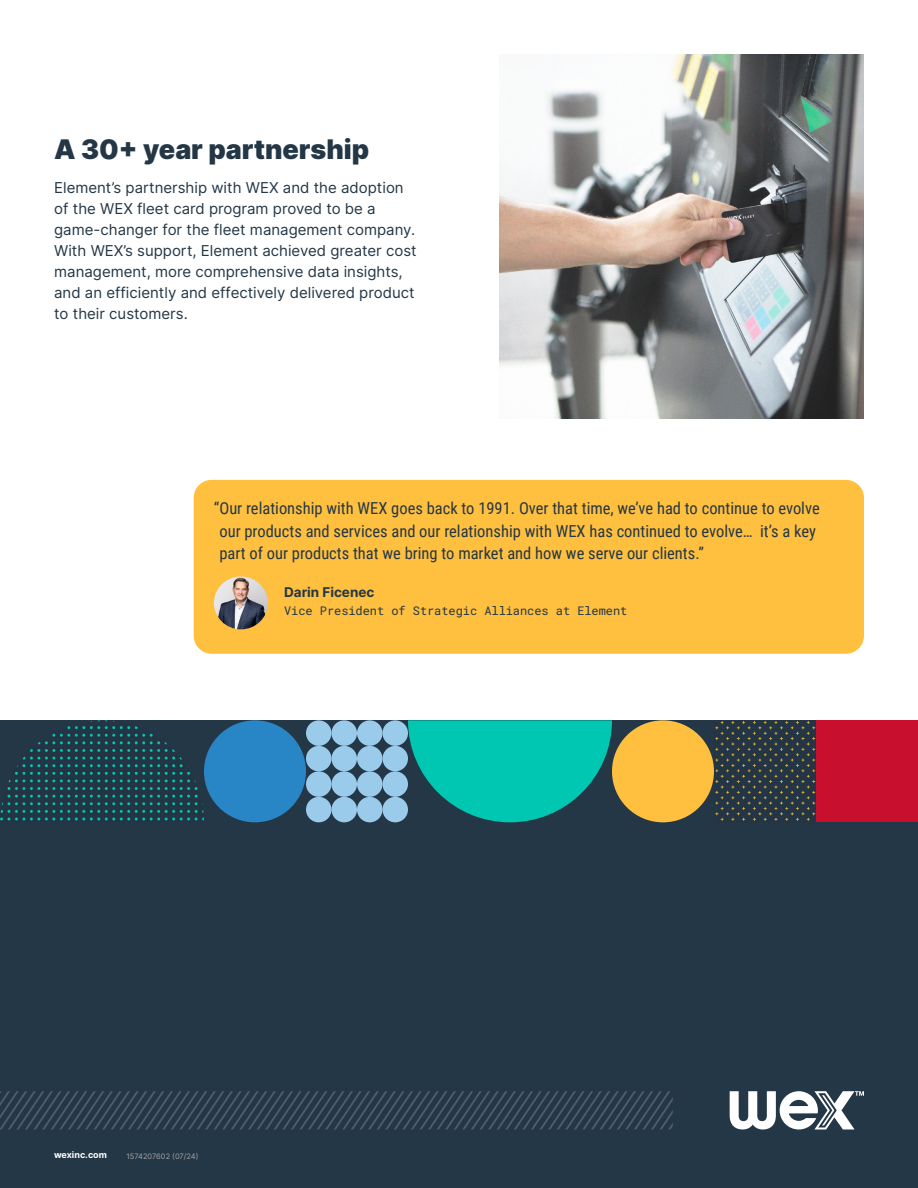
<style>
.page{position:relative;width:918px;height:1188px;background:#fff}
.page>*{position:absolute;margin:0;border:0;box-sizing:border-box;transform-origin:0 0}
.t1{font:900 27px "Inter";color:#243746}
.t2{font:16.5px/22.5px "Roboto Condensed";color:#243746}
.t3{font:15px/21px "Inter";color:#243746}
.t4{font:700 13.5px "Inter";color:#243746}
.t5{font:12px "Roboto Mono";letter-spacing:-.005em;color:#243746}
.t6{font:700 9px "Inter";color:#fff}
.t7{font:7.5px "Inter";color:#a7a4a4}
</style>
<div class="page">
<div style="left:0;top:720px;width:918px;height:468px;background:#243746"></div>
<svg style="left:0;top:1091px;width:673px;height:39px"></svg>
<svg style="left:730px;top:1091px;width:134px;height:39px"></svg>
<div style="left:306px;top:720px;width:26px;height:26px;background:#9bcbeb;border-radius:50%"></div>
<div style="left:332px;top:720px;width:25px;height:26px;background:#9bcbeb;border-radius:50%"></div>
<div style="left:357px;top:720px;width:25px;height:26px;background:#9bcbeb;border-radius:50%"></div>
<div style="left:382px;top:720px;width:26px;height:26px;background:#9bcbeb;border-radius:50%"></div>
<div style="left:306px;top:746px;width:26px;height:25px;background:#9bcbeb;border-radius:50%"></div>
<div style="left:332px;top:746px;width:25px;height:25px;background:#9bcbeb;border-radius:50%"></div>
<div style="left:357px;top:746px;width:25px;height:25px;background:#9bcbeb;border-radius:50%"></div>
<div style="left:382px;top:746px;width:26px;height:25px;background:#9bcbeb;border-radius:50%"></div>
<div style="left:306px;top:771px;width:26px;height:26px;background:#9bcbeb;border-radius:50%"></div>
<div style="left:332px;top:771px;width:25px;height:26px;background:#9bcbeb;border-radius:50%"></div>
<div style="left:357px;top:771px;width:25px;height:26px;background:#9bcbeb;border-radius:50%"></div>
<div style="left:382px;top:771px;width:26px;height:26px;background:#9bcbeb;border-radius:50%"></div>
<div style="left:306px;top:797px;width:26px;height:25px;background:#9bcbeb;border-radius:50%"></div>
<div style="left:332px;top:797px;width:25px;height:25px;background:#9bcbeb;border-radius:50%"></div>
<div style="left:357px;top:797px;width:25px;height:25px;background:#9bcbeb;border-radius:50%"></div>
<div style="left:382px;top:797px;width:26px;height:25px;background:#9bcbeb;border-radius:50%"></div>
<div style="left:204px;top:720px;width:102px;height:102px;background:#2886c6;border-radius:50%"></div>
<img style="left:0;top:721px;width:204px;height:100px">
<div style="left:612px;top:720px;width:102px;height:102px;background:#ffbf3f;border-radius:50%"></div>
<svg style="left:408px;top:720px;width:204px;height:102px"></svg>
<div style="left:816px;top:720px;width:102px;height:102px;background:#c8102e"></div>
<img style="left:715px;top:721px;width:101px;height:100px">
<div style="left:194px;top:480px;width:670px;height:174px;background:#ffbf3f;border-radius:18px"></div>
<img style="left:214px;top:576px;width:54px;height:53px">
<img style="left:500px;top:54px;width:364px;height:364px">
<h1 class="t1" style="left:54px;top:129px;width:317px">A 30+ year partnership</h1>
<p class="t3" style="left:54px;top:177px;width:364px">Element’s partnership with WEX and the adoption of the WEX fleet card program proved to be a game-changer for the fleet management company.<br>With WEX’s support, Element achieved greater cost management, more comprehensive data insights, and an efficiently and effectively delivered product to their customers.</p>
<p class="t2" style="left:219px;top:496px;width:602px;text-indent:-6px">“Our relationship with WEX goes back to 1991. Over that time, we’ve had to continue to evolve our products and services and our relationship with WEX has continued to evolve… it’s a key part of our products that we bring to market and how we serve our clients.”</p>
<p class="t4" style="left:284px;top:583px;width:92px">Darin Ficenec</p>
<p class="t5" style="left:284px;top:603px;width:345px">Vice President of Strategic Alliances at Element</p>
<p class="t6" style="left:54px;top:1149px;width:55px">wexinc.com</p>
<p class="t7" style="left:126px;top:1151px;width:74px">1574207602 (07/24)</p>
</div>
